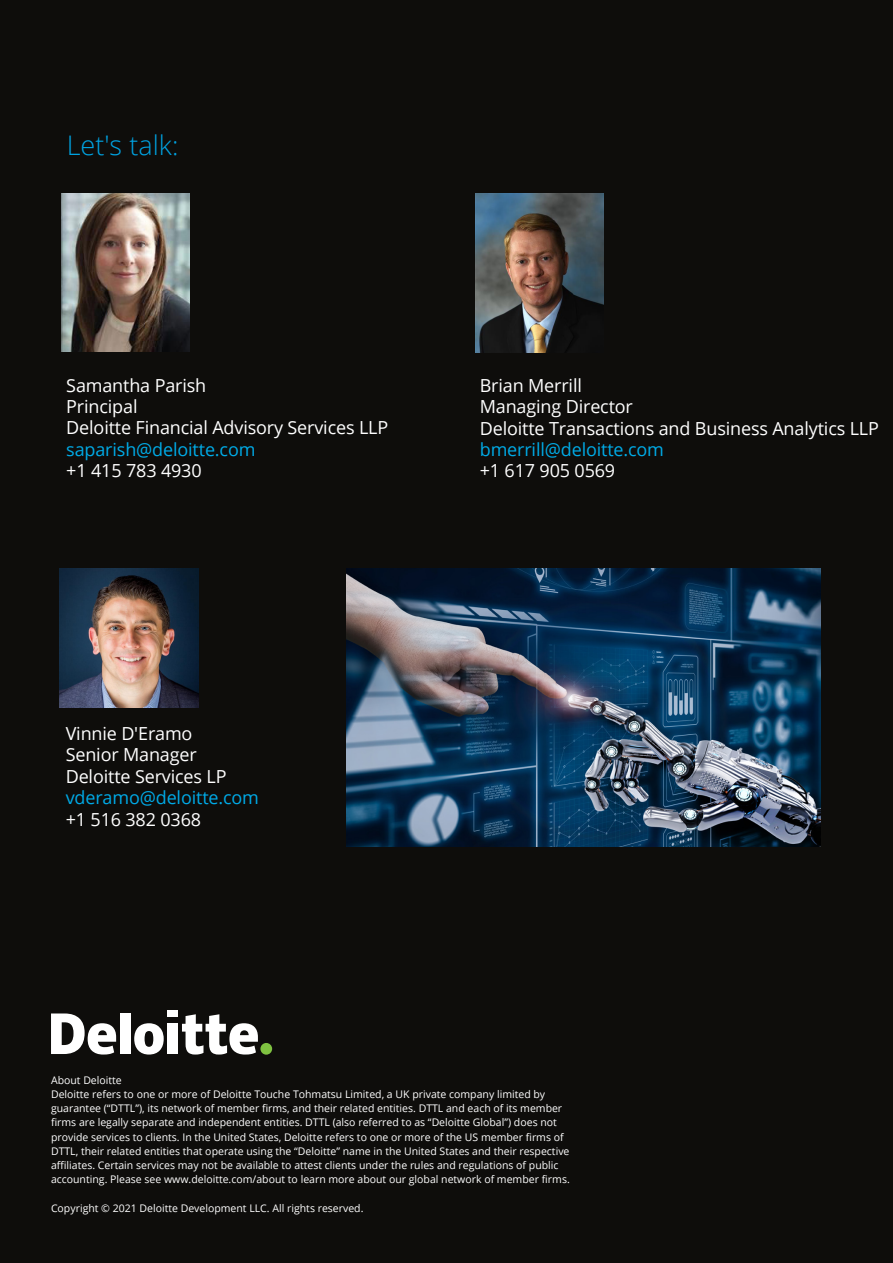
<style>
.page{position:relative;width:893px;height:1263px;background:#0e0d0b}
.page>*{position:absolute;margin:0;border:0;box-sizing:border-box;transform-origin:0 0}
.t1{font:300 27px "Open Sans";color:#00a2e1}
.t2{font:18px/21.1px "Open Sans";letter-spacing:-.01em;color:#fff}
.t3{font:18px "Open Sans";letter-spacing:-.01em;color:#00abe7}
.t4{font:18px "Open Sans";letter-spacing:-.01em;color:#00aae7}
.Footer_copy{font:10.5px/14.2px "Open Sans";color:#fff}
</style>
<div class="page">
<div style="left:260px;top:1043px;width:12px;height:12px;background:#7fc241;border-radius:50%"></div>
<div style="left:120px;top:1013px;width:10px;height:41px;background:#fff"></div>
<svg style="left:134px;top:1023px;width:30px;height:31px"></svg>
<div style="left:168px;top:1024px;width:10px;height:30px;background:#fff"></div>
<div style="left:168px;top:1010px;width:10px;height:7px;background:#fff"></div>
<svg style="left:182px;top:1014px;width:76px;height:40px"></svg>
<svg style="left:51px;top:1013px;width:65px;height:41px"></svg>
<img style="left:347px;top:568px;width:473px;height:279px">
<img style="left:61px;top:194px;width:128px;height:157px">
<img style="left:475px;top:194px;width:128px;height:159px">
<img style="left:60px;top:568px;width:139px;height:139px">
<h1 class="t1" style="left:67px;top:127px;width:113px">Let's talk:</h1>
<h2 class="t2" style="left:66px;top:374px;width:323px">Samantha Parish<br>Principal<br>Deloitte Financial Advisory Services LLP</h2>
<h2 class="t3" style="left:66px;top:437px;width:191px">saparish@deloitte.com</h2>
<h2 class="t2" style="left:66px;top:459px;width:137px">+1 415 783 4930</h2>
<h2 class="t2" style="left:480px;top:375px;width:401px">Brian Merrill<br>Managing Director<br>Deloitte Transactions and Business Analytics LLP</h2>
<h2 class="t3" style="left:480px;top:437px;width:186px">bmerrill@deloitte.com</h2>
<h2 class="t2" style="left:480px;top:459px;width:137px">+1 617 905 0569</h2>
<h2 class="t2" style="left:66px;top:722px;width:162px;line-height:21.6px">Vinnie D'Eramo<br>Senior Manager<br>Deloitte Services LP</h2>
<h2 class="t4" style="left:66px;top:785px;width:195px">vderamo@deloitte.com</h2>
<h2 class="t2" style="left:66px;top:808px;width:137px">+1 516 382 0368</h2>
<p class="Footer_copy" style="left:51px;top:1072px;width:520px">About Deloitte<br>Deloitte refers to one or more of Deloitte Touche Tohmatsu Limited, a UK private company limited by guarantee (“DTTL”), its network of member firms, and their related entities. DTTL and each of its member firms are legally separate and independent entities. DTTL (also referred to as “Deloitte Global”) does not provide services to clients. In the United States, Deloitte refers to one or more of the US member firms of DTTL, their related entities that operate using the “Deloitte” name in the United States and their respective affiliates. Certain services may not be available to attest clients under the rules and regulations of public accounting. Please see www.deloitte.com/about to learn more about our global network of member firms.</p>
<p class="Footer_copy" style="left:51px;top:1201px;width:314px">Copyright © 2021 Deloitte Development LLC. All rights reserved.</p>
</div>
